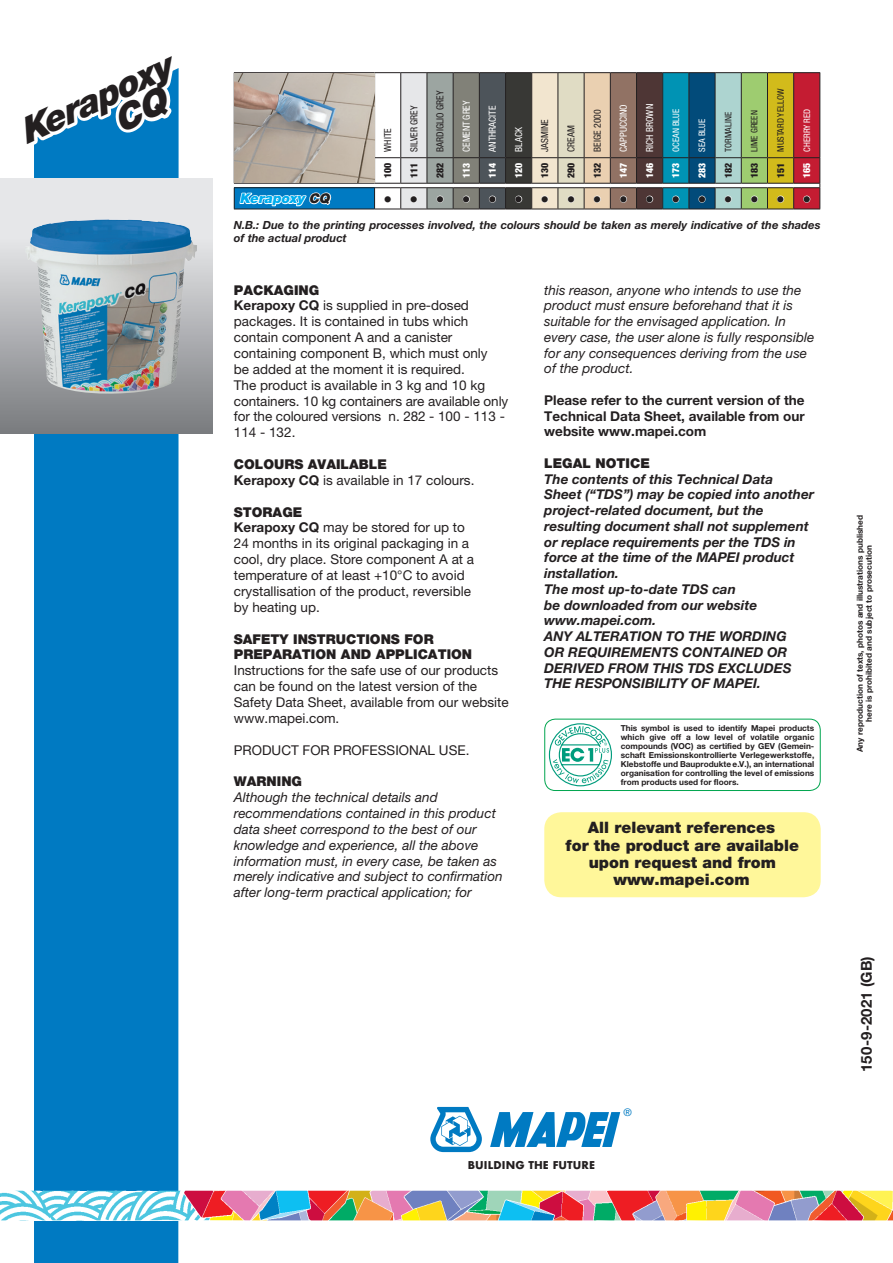
<style>
.page{position:relative;width:893px;height:1263px;background:#fff}
.page>*{position:absolute;margin:0;border:0;box-sizing:border-box;transform-origin:0 0}
.t1{font:italic 900 35.4px/29.2px "Helvetica Neue LTW1 G";color:#231f20}
.Testo_Base{font:900 15.75px/17.2px "Helvetica Neue LTW1 G";color:#231f20;text-align:center}
.t2{font:15px "Lucida Grande";color:#231f20}
.Normale{font:700 15px "Helvetica Neue LTW1 G";letter-spacing:.015em;color:#231f20}
.Testo_Base-2{font:13.5px/15.9px "Helvetica Neue LTW1 G";color:#231f20}
.Testo_Base-3{font:italic 13.5px/15.9px "Helvetica Neue LTW1 G";color:#231f20}
.Testo_Base-4{font:italic 700 13.5px/15.8px "Helvetica Neue LTW1 G";color:#231f20}
.Titoli{font:900 13.5px/15.9px "Helvetica Neue LTW1 G";color:#231f20}
.Testo_Base-5{font:700 13.5px/15.8px "Helvetica Neue LTW1 G";color:#231f20;text-align:justify}
.t3{font:italic 900 13.5px "Helvetica Neue LTW1 G";color:#00aeef}
.Didascalie{font:italic 700 11.25px/12.8px "Helvetica Neue LTW1 G";color:#231f20}
.t4{font:700 10.5px "Futura";letter-spacing:.01em;color:#231f20}
.Normale-2{font:10.5px "Helvetica Neue LTW1 G";color:#007ac2}
.t5{font:condensed 9.75px "Helvetica Neue LTW1 G";color:#231f20}
.t6{font:condensed 9.75px "Helvetica Neue LTW1 G";color:#fff}
.t7{font:900 condensed 9.75px "Helvetica Neue LTW1 G";color:#231f20}
.t8{font:900 condensed 9.75px "Helvetica Neue LTW1 G";color:#fff}
.t9{font:condensed 9px "Helvetica Neue LTW1 G";color:#231f20}
.t10{font:condensed 9px "Helvetica Neue LTW1 G";color:#fff}
.t11{font:700 8.25px/9px "Helvetica Neue LTW1 G";color:#231f20;text-align:justify}
.s1{color:#231f20}
.s2{font-weight:700}
</style>
<div class="page">
<div style="left:34px;top:434px;width:145px;height:829px;background:#007ac2"></div>
<img style="left:0;top:1191px;width:893px;height:29px">
<svg style="left:490px;top:1112px;width:130px;height:35px"></svg>
<svg style="left:430px;top:1107px;width:52px;height:45px"></svg>
<div style="left:544px;top:812px;width:277px;height:85px;background:#fff79a;border-radius:17px"></div>
<div style="left:544px;top:719px;width:277px;height:72px;border:1px solid #00a54f;border-radius:11px"></div>
<svg style="left:549px;top:723px;width:63px;height:63px"></svg>
<div style="left:234px;top:188px;width:141px;height:21px;background:#007ac2"></div>
<hr style="left:234px;top:72px;width:141px;height:1px;background:#231f20">
<hr style="left:234px;top:73px;width:1px;height:85px;background:#231f20">
<hr style="left:234px;top:183px;width:141px;height:1px;background:#231f20">
<hr style="left:234px;top:187px;width:141px;height:1px;background:#231f20">
<hr style="left:234px;top:209px;width:141px;height:1px;background:#231f20">
<img style="left:235px;top:73px;width:139px;height:110px">
<svg style="left:234px;top:158px;width:99px;height:52px"></svg>
<svg style="left:374px;top:72px;width:446px;height:138px;background:#929386"></svg>
<svg style="left:18px;top:68px;width:163px;height:111px"></svg>
<svg style="left:1px;top:179px;width:212px;height:255px;background:#b7b9bb"></svg>
<img style="left:25px;top:219px;width:172px;height:176px">
<img style="left:0;top:179px;width:1px;height:255px">
<p class="t1" style="left:98px;top:82px;width:75px;text-indent:-90px;rotate:-25deg">Kerapoxy<br>CQ</p>
<p class="t5" style="left:382px;top:152px;width:25px;rotate:-90deg">WHITE</p>
<p class="t5" style="left:408px;top:152px;width:48px;rotate:-90deg">SILVER GREY</p>
<p class="t5" style="left:434px;top:152px;width:63px;rotate:-90deg">BARDIGLIO GREY</p>
<p class="t6" style="left:461px;top:152px;width:53px;rotate:-90deg">CEMENT GREY</p>
<p class="t6" style="left:487px;top:152px;width:48px;rotate:-90deg">ANTHRACITE</p>
<p class="t6" style="left:513px;top:152px;width:26px;rotate:-90deg">BLACK</p>
<p class="t5" style="left:539px;top:152px;width:34px;rotate:-90deg">JASMINE</p>
<p class="t5" style="left:565px;top:152px;width:28px;rotate:-90deg">CREAM</p>
<p class="t5" style="left:591px;top:152px;width:44px;rotate:-90deg">BEIGE 2000</p>
<p class="t6" style="left:618px;top:152px;width:49px;rotate:-90deg">CAPPUCCINO</p>
<p class="t6" style="left:644px;top:152px;width:49px;rotate:-90deg">RICH BROWN</p>
<p class="t10" style="left:670px;top:152px;width:45px;rotate:-90deg">OCEAN BLUE</p>
<p class="t10" style="left:697px;top:152px;width:34px;rotate:-90deg">SEA BLUE</p>
<p class="t9" style="left:723px;top:152px;width:41px;rotate:-90deg">TORMALINE</p>
<p class="t9" style="left:749px;top:152px;width:43px;rotate:-90deg">LIME GREEN</p>
<p class="t9" style="left:775px;top:152px;width:65px;rotate:-90deg">MUSTARD YELLOW</p>
<p class="t10" style="left:801px;top:152px;width:45px;rotate:-90deg">CHERRY RED</p>
<p class="t7" style="left:382px;top:178px;width:17px;rotate:-90deg">100</p>
<p class="t7" style="left:408px;top:178px;width:17px;rotate:-90deg">111</p>
<p class="t7" style="left:434px;top:178px;width:17px;rotate:-90deg">282</p>
<p class="t8" style="left:460px;top:178px;width:17px;rotate:-90deg">113</p>
<p class="t8" style="left:487px;top:178px;width:17px;rotate:-90deg">114</p>
<p class="t8" style="left:513px;top:178px;width:17px;rotate:-90deg">120</p>
<p class="t7" style="left:539px;top:178px;width:17px;rotate:-90deg">130</p>
<p class="t7" style="left:565px;top:178px;width:17px;rotate:-90deg">290</p>
<p class="t7" style="left:591px;top:178px;width:17px;rotate:-90deg">132</p>
<p class="t8" style="left:618px;top:178px;width:17px;rotate:-90deg">147</p>
<p class="t8" style="left:644px;top:178px;width:17px;rotate:-90deg">146</p>
<p class="t8" style="left:670px;top:178px;width:17px;rotate:-90deg">173</p>
<p class="t8" style="left:696px;top:178px;width:17px;rotate:-90deg">283</p>
<p class="t7" style="left:722px;top:178px;width:17px;rotate:-90deg">182</p>
<p class="t7" style="left:749px;top:178px;width:17px;rotate:-90deg">183</p>
<p class="t7" style="left:775px;top:178px;width:17px;rotate:-90deg">151</p>
<p class="t8" style="left:801px;top:178px;width:17px;rotate:-90deg">165</p>
<p class="t3" style="left:239px;top:190px;width:95px">Kerapoxy <span class="s1">CQ</span></p>
<p class="t2" style="left:383px;top:190px;width:10px">●</p>
<p class="t2" style="left:410px;top:190px;width:10px">●</p>
<p class="t2" style="left:436px;top:190px;width:10px">●</p>
<p class="t2" style="left:462px;top:190px;width:10px">●</p>
<p class="t2" style="left:488px;top:190px;width:10px">●</p>
<p class="t2" style="left:514px;top:190px;width:10px">●</p>
<p class="t2" style="left:540px;top:190px;width:10px">●</p>
<p class="t2" style="left:567px;top:190px;width:10px">●</p>
<p class="t2" style="left:593px;top:190px;width:10px">●</p>
<p class="t2" style="left:619px;top:190px;width:10px">●</p>
<p class="t2" style="left:645px;top:190px;width:10px">●</p>
<p class="t2" style="left:671px;top:190px;width:10px">●</p>
<p class="t2" style="left:698px;top:190px;width:10px">●</p>
<p class="t2" style="left:724px;top:190px;width:10px">●</p>
<p class="t2" style="left:750px;top:190px;width:10px">●</p>
<p class="t2" style="left:776px;top:190px;width:10px">●</p>
<p class="t2" style="left:802px;top:190px;width:10px">●</p>
<p class="Didascalie" style="left:234px;top:218px;width:588px">N.B.: Due to the printing processes involved, the colours should be taken as merely indicative of the shades of the actual product</p>
<p class="Titoli" style="left:234px;top:282px;width:87px">PACKAGING</p>
<p class="Testo_Base-2" style="left:234px;top:298px;width:255px"><span class="s2">Kerapoxy CQ</span> is supplied in pre-dosed packages. It is contained in tubs which contain component A and a canister containing component B, which must only be added at the moment it is required.</p>
<p class="Testo_Base-2" style="left:234px;top:377px;width:276px">The product is available in 3 kg and 10 kg containers. 10 kg containers are available only for the coloured versions n. 282 - 100 - 113 - 114 - 132.</p>
<p class="Titoli" style="left:234px;top:456px;width:155px">COLOURS AVAILABLE</p>
<p class="Testo_Base-2" style="left:234px;top:472px;width:242px"><span class="s2">Kerapoxy CQ</span> is available in 17 colours.</p>
<p class="Titoli" style="left:234px;top:504px;width:70px">STORAGE</p>
<p class="Testo_Base-2" style="left:234px;top:520px;width:242px"><span class="s2">Kerapoxy CQ</span> may be stored for up to 24 months in its original packaging in a cool, dry place. Store component A at a temperature of at least +10°C to avoid crystallisation of the product, reversible by heating up.</p>
<p class="Titoli" style="left:234px;top:631px;width:240px">SAFETY INSTRUCTIONS FOR<br>PREPARATION AND APPLICATION</p>
<p class="Testo_Base-2" style="left:234px;top:662px;width:276px">Instructions for the safe use of our products can be found on the latest version of the Safety Data Sheet, available from our website www.mapei.com.</p>
<p class="Testo_Base-2" style="left:234px;top:742px;width:237px">PRODUCT FOR PROFESSIONAL USE.</p>
<p class="Titoli" style="left:234px;top:773px;width:70px">WARNING</p>
<p class="Testo_Base-3" style="left:234px;top:789px;width:270px">Although the technical details and recommendations contained in this product data sheet correspond to the best of our knowledge and experience, all the above information must, in every case, be taken as merely indicative and subject to confirmation after long-term practical application; for</p>
<p class="Testo_Base-3" style="left:544px;top:282px;width:271px">this reason, anyone who intends to use the product must ensure beforehand that it is suitable for the envisaged application. In every case, the user alone is fully responsible for any consequences deriving from the use of the product.</p>
<p class="Testo_Base-5" style="left:544px;top:392px;width:262px">Please refer to the current version of the Technical Data Sheet, available from our website www.mapei.com</p>
<p class="Titoli" style="left:544px;top:455px;width:107px">LEGAL NOTICE</p>
<p class="Testo_Base-4" style="left:544px;top:471px;width:271px">The contents of this Technical Data<br>Sheet (“TDS”) may be copied into another project-related document, but the resulting document shall not supplement or replace requirements per the TDS in force at the time of the MAPEI product installation.</p>
<p class="Testo_Base-4" style="left:544px;top:581px;width:215px">The most up-to-date TDS can<br>be downloaded from our website www.mapei.com.</p>
<p class="Testo_Base-4" style="left:544px;top:628px;width:249px">ANY ALTERATION TO THE WORDING<br>OR REQUIREMENTS CONTAINED OR<br>DERIVED FROM THIS TDS EXCLUDES<br>THE RESPONSIBILITY OF MAPEI.</p>
<p class="t11" style="left:621px;top:723px;width:195px">This symbol is used to identify Mapei products which give off a low level of volatile organic compounds (VOC) as certified by GEV (Gemein&shy;schaft Emissionskontrollierte Verlegewerkstoffe, Klebstoffe und Bauprodukte e.V.), an international organisation for controlling the level of emissions from products used for floors.</p>
<p class="Testo_Base" style="left:566px;top:819px;width:235px">All relevant references<br>for the product are available upon request and from www.mapei.com</p>
<p class="Normale-2" style="left:624px;top:1106px;width:10px">®</p>
<p class="t4" style="left:468px;top:1158px;width:129px">BUILDING THE FUTURE</p>
<p class="t11" style="left:855px;top:752px;width:239px;rotate:-90deg">Any reproduction of texts, photos and illustrations published</p>
<p class="t11" style="left:864px;top:722px;width:178px;rotate:-90deg">here is prohibited and subject to prosecution</p>
<p class="Normale" style="left:857px;top:1071px;width:117px;rotate:-90deg">150-9-2021 (GB)</p>
</div>
